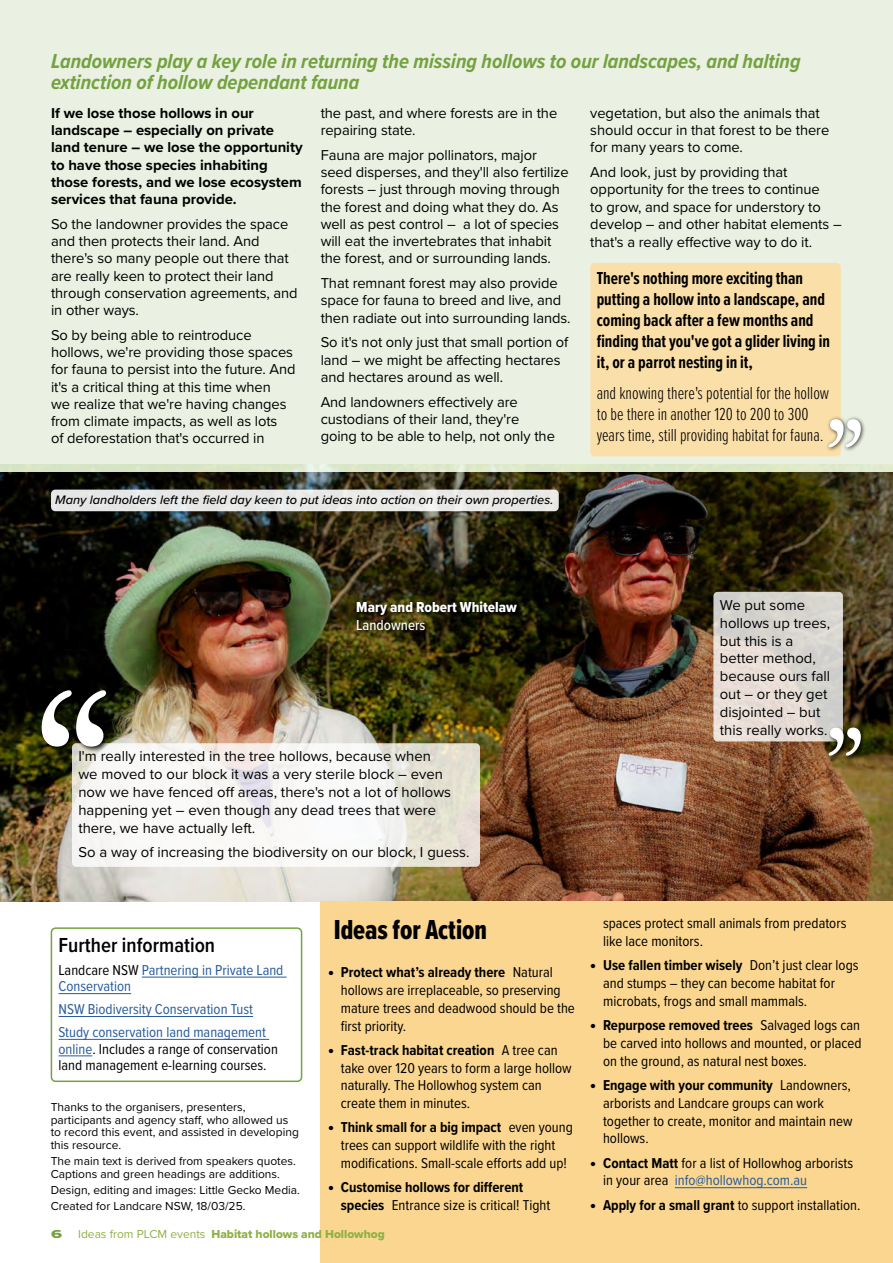
<style>
.page{position:relative;width:893px;height:1263px;background:#fff}
.page>*{position:absolute;margin:0;border:0;box-sizing:border-box;transform-origin:0 0}
.t1{font:202.5px "Adonis";color:#fff}
.t2{font:101.25px "Adonis";color:#fff}
.Summary{font:28.5px "Proxima Nova Ex Cn Extrabld";color:#000}
.Heading{font:italic 700 21px/21px "Proxima Nova Cond";color:#74a240}
.Heading-2{font:600 21px "Proxima Nova Cond";color:#000}
.Callout_heading{font:700 18px/21px "Proxima Nova Ex Cn";color:#000}
.Callout_heading-2{font:300 18px/21px "Proxima Nova Ex Cn";color:#000}
.Name_white{font:15px "Proxima Nova Cond Extrabld";color:#fff}
.Role_white{font:500 15px "Proxima Nova Cond";color:#fff}
.Text{font:14.85px/17.2px "Proxima Nova";letter-spacing:-.005em;color:#000}
.Further_info{font:14.85px/17.9px "Proxima Nova Cond";color:#000}
.Bold_intro_emphasis{font:700 14.85px/17.2px "Proxima Nova";color:#000}
.Further_info-2{font:14.85px/16.5px "Proxima Nova Cond";color:#275b9b}
.t3{font:700 14.85px/17.9px "Proxima Nova Cond";color:#000}
.Image_caption{font:italic 500 12.75px "Proxima Nova";color:#000}
.Credits{font:12px/12.8px "Proxima Nova";color:#000}
.t4{font:12px "Proxima Nova Extrabld";color:#8db143}
.t5{font:12px "Proxima Nova Extrabld";color:#74a240;scale:1.5 1}
.s1{color:#000}
.s2{color:#275b9b}
.s3{font-family:"Proxima Nova";font-weight:900;font-size:16.5px}
.s4{font-weight:700}
.s5{font-weight:400}
.s6{font-family:"Proxima Nova"}
</style>
<div class="page">
<img style="left:0;top:472px;width:893px;height:429px">
<div style="left:0;top:0;width:893px;height:472px;background:#eaf1e2"></div>
<div style="left:321px;top:901px;width:572px;height:362px;background:#fad690"></div>
<hr style="left:675px;top:1187px;width:132px;height:1px;background:#275b9b">
<svg style="left:72px;top:743px;width:408px;height:124px;fill:#f8f7f6"></svg>
<div style="left:355px;top:600px;width:166px;height:35px;background:#000;opacity:.9"></div>
<svg style="left:713px;top:592px;width:130px;height:149px;background:#ddd7d0"></svg>
<div style="left:39px;top:688px;width:74px;height:65px;background:#000;opacity:.9"></div>
<div style="left:590px;top:263px;width:251px;height:193px;background:#fbdfa9;border-radius:4px"></div>
<hr style="left:142px;top:977px;width:145px;height:1px;background:#275b9b">
<hr style="left:59px;top:993px;width:72px;height:1px;background:#275b9b">
<hr style="left:59px;top:1016px;width:194px;height:1px;background:#275b9b">
<hr style="left:59px;top:1039px;width:210px;height:1px;background:#275b9b">
<hr style="left:59px;top:1055px;width:33px;height:1px;background:#275b9b">
<div style="left:51px;top:927px;width:251px;height:155px;border:2px solid #74a240;border-radius:4px"></div>
<div style="left:51px;top:490px;width:508px;height:21px;background:#e7e7e6;border-radius:4px"></div>
<div style="left:826px;top:725px;width:41px;height:37px;background:#000;opacity:.9"></div>
<div style="left:825px;top:416px;width:41px;height:37px;background:#000;opacity:.8"></div>
<p class="Heading" style="left:51px;top:50px;width:751px">Landowners play a key role in returning the missing hollows to our landscapes, and halting extinction of hollow dependant fauna</p>
<p class="Bold_intro_emphasis" style="left:51px;top:104px;width:253px">If we lose those hollows in our landscape – especially on private land tenure – we lose the opportunity to have those species inhabiting those forests, and we lose ecosystem services that fauna provide.</p>
<p class="Text" style="left:51px;top:215px;width:248px">So the landowner provides the space and then protects their land. And there's so many people out there that are really keen to protect their land through conservation agreements, and in other ways.</p>
<p class="Text" style="left:51px;top:325px;width:246px">So by being able to reintroduce hollows, we're providing those spaces for fauna to persist into the future. And it's a critical thing at this time when<br>we realize that we're having changes from climate impacts, as well as lots<br>of deforestation that's occurred in</p>
<p class="Text" style="left:321px;top:104px;width:238px">the past, and where forests are in the repairing state.</p>
<p class="Text" style="left:321px;top:146px;width:250px">Fauna are major pollinators, major seed disperses, and they'll also fertilize forests – just through moving through the forest and doing what they do. As well as pest control – a lot of species will eat the invertebrates that inhabit the forest, and or surrounding lands.</p>
<p class="Text" style="left:321px;top:274px;width:251px">That remnant forest may also provide space for fauna to breed and live, and then radiate out into surrounding lands.</p>
<p class="Text" style="left:321px;top:333px;width:249px">So it's not only just that small portion of land – we might be affecting hectares and hectares around as well.</p>
<p class="Text" style="left:321px;top:392px;width:236px">And landowners effectively are custodians of their land, they're going to be able to help, not only the</p>
<p class="Image_caption" style="left:55px;top:490px;width:500px">Many landholders left the field day keen to put ideas into action on their own properties.</p>
<p class="Text" style="left:590px;top:104px;width:240px">vegetation, but also the animals that should occur in that forest to be there for many years to come.</p>
<p class="Text" style="left:590px;top:163px;width:253px">And look, just by providing that opportunity for the trees to continue<br>to grow, and space for understory to develop – and other habitat elements – that's a really effective way to do it.</p>
<p class="Callout_heading" style="left:597px;top:267px;width:235px">There's nothing more exciting than putting a hollow into a landscape, and coming back after a few months and finding that you've got a glider living in it, or a parrot nesting in it,</p>
<p class="Callout_heading-2" style="left:597px;top:382px;width:234px">and knowing there's potential for the hollow to be there in another 120 to 200 to 300 years time, still providing habitat for fauna.</p>
<p class="t2" style="left:827px;top:396px;width:38px">”</p>
<p class="t1" style="left:34px;top:645px;width:75px">“</p>
<p class="Name_white" style="left:356px;top:596px;width:162px">Mary and Robert Whitelaw</p>
<p class="Role_white" style="left:356px;top:614px;width:71px">Landowners</p>
<p class="Text" style="left:78px;top:747px;width:374px;line-height:17.9px">I'm really interested in the tree hollows, because when we moved to our block it was a very sterile block – even now we have fenced off areas, there's not a lot of hollows happening yet – even though any dead trees that were there, we have actually left.</p>
<p class="Text" style="left:78px;top:843px;width:393px">So a way of increasing the biodiversity on our block, I guess.</p>
<p class="Text" style="left:720px;top:595px;width:112px;line-height:17.9px">We put some hollows up trees, but this is a better method, because ours fall out – or they get disjointed – but this really works.</p>
<p class="t2" style="left:827px;top:705px;width:38px">”</p>
<p class="Heading-2" style="left:59px;top:929px;width:158px">Further information</p>
<p class="Further_info-2" style="left:59px;top:961px;width:226px"><span class="s1">Landcare NSW</span> Partnering in Private Land<br>Conservation</p>
<p class="Further_info-2" style="left:59px;top:1000px;width:196px">NSW Biodiversity Conservation Tust</p>
<p class="Further_info" style="left:59px;top:1023px;width:221px;line-height:16.5px"><span class="s2">Study conservation land management online</span>. Includes a range of conservation land management e-learning courses.</p>
<p class="Credits" style="left:51px;top:1100px;width:250px">Thanks to the organisers, presenters, participants and agency staff, who allowed us to record this event, and assisted in developing this resource.</p>
<p class="Credits" style="left:51px;top:1154px;width:247px">The main text is derived from speakers quotes.<br>Captions and green headings are additions.</p>
<p class="Credits" style="left:51px;top:1183px;width:251px">Design, editing and images: Little Gecko Media.</p>
<p class="Credits" style="left:51px;top:1199px;width:196px">Created for Landcare NSW, 18/03/25.</p>
<p class="Summary" style="left:334px;top:908px;width:155px">Ideas for Action</p>
<p class="Further_info" style="left:341px;top:962px;width:236px;text-indent:-13px"><span class="s3">•</span> <span class="s4">Protect what’s already there</span> Natural hollows are irreplaceable, so preserving mature trees and deadwood should be the first priority.</p>
<p class="Further_info" style="left:341px;top:1040px;width:232px;text-indent:-13px"><span class="s3">•</span> <span class="s4">Fast-track habitat creation</span> A tree can take over 120 years to form a large hollow naturally. The Hollowhog system can create them in minutes.</p>
<p class="Further_info" style="left:328px;top:1118px;width:246px;text-align:center"><span class="s3">•</span> <span class="s4">Think small for a big impact</span> even young trees can support wildlife with the right modifications. Small-scale efforts add up!</p>
<p class="t3" style="left:341px;top:1178px;width:211px;text-indent:-13px"><span class="s3">•</span> Customise hollows for different species <span class="s5">Entrance size is critical! Tight</span></p>
<p class="t5" style="left:51px;top:1225px;width:9px">6</p>
<p class="t4" style="left:78px;top:1225px;width:308px"><span class="s6">Ideas from PLCM events</span> Habitat hollows and Hollowhog</p>
<p class="Further_info" style="left:603px;top:914px;width:245px">spaces protect small animals from predators like lace monitors.</p>
<p class="Further_info" style="left:603px;top:956px;width:257px;text-indent:-13px"><span class="s3">•</span> <span class="s4">Use fallen timber wisely</span> Don’t just clear logs and stumps – they can become habitat for microbats, frogs and small mammals.</p>
<p class="Further_info" style="left:603px;top:1015px;width:260px;text-align:justify;text-indent:-13px"><span class="s3">•</span> <span class="s4">Repurpose removed trees</span> Salvaged logs can be carved into hollows and mounted, or placed on the ground, as natural nest boxes.</p>
<p class="Further_info" style="left:603px;top:1075px;width:251px;text-indent:-13px"><span class="s3">•</span> <span class="s4">Engage with your community</span> Landowners, arborists and Landcare groups can work together to create, monitor and maintain new hollows.</p>
<p class="Further_info" style="left:603px;top:1153px;width:252px;text-indent:-13px"><span class="s3">•</span> <span class="s4">Contact Matt</span> for a list of Hollowhog arborists in your area <span class="s2">info@hollowhog.com.au</span></p>
<p class="Further_info" style="left:590px;top:1195px;width:272px"><span class="s3">•</span> <span class="s4">Apply for a small grant</span> to support installation.</p>
</div>
